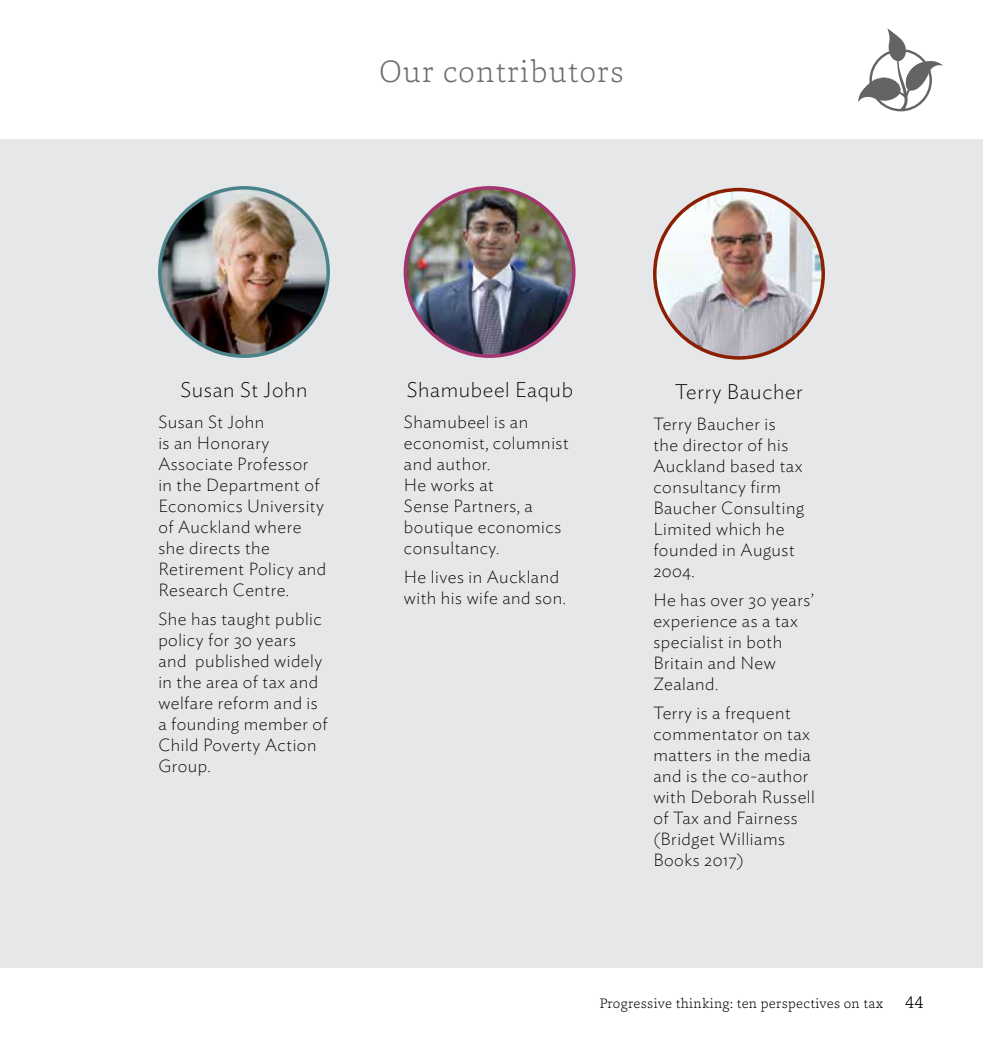
<style>
.page{position:relative;width:983px;height:1042px;background:#fff}
.page>*{position:absolute;margin:0;border:0;box-sizing:border-box;transform-origin:0 0}
.t1{font:200 31.5px "Capita";letter-spacing:.03em;color:#6d6e71}
.t2{font:200 21px "Ideal Sans";letter-spacing:.03em;color:#000}
.t3{font:200 17.5px/21px "Ideal Sans";letter-spacing:.03em;color:#000}
.t4{font:200 14px "Capita";letter-spacing:.02em;color:#000}
.s1{font-size:17.5px}
</style>
<div class="page">
<svg style="left:858px;top:28px;width:85px;height:82px"></svg>
<div style="left:0;top:139px;width:982px;height:828px;background:#e6e7e8"></div>
<img style="left:405px;top:188px;width:168px;height:168px;border-radius:84px">
<div style="left:403px;top:186px;width:172px;height:172px;border:4px solid #a33670;border-radius:50%"></div>
<img style="left:160px;top:188px;width:168px;height:168px;border-radius:84px">
<div style="left:158px;top:186px;width:172px;height:172px;border:4px solid #498288;border-radius:50%"></div>
<img style="left:654px;top:190px;width:169px;height:168px;border-radius:84px">
<div style="left:652px;top:188px;width:172px;height:172px;border:4px solid #8a1f03;border-radius:50%"></div>
<h1 class="t1" style="left:379px;top:51px;width:246px">Our contributors</h1>
<p class="t2" style="left:180px;top:373px;width:129px">Susan St John</p>
<p class="t3" style="left:158px;top:410px;width:169px">Susan St John<br>is an Honorary<br>Associate Professor in the Department of<br>Economics University of Auckland where she directs the<br>Retirement Policy and<br>Research Centre.</p>
<p class="t3" style="left:158px;top:607px;width:171px">She has taught public policy for 30 years and published widely in the area of tax and welfare reform and is a founding member of<br>Child Poverty Action<br>Group.</p>
<p class="t2" style="left:407px;top:373px;width:168px">Shamubeel Eaqub</p>
<p class="t3" style="left:404px;top:410px;width:166px">Shamubeel is an economist, columnist and author.<br>He works at<br>Sense Partners, a boutique economics consultancy.</p>
<p class="t3" style="left:404px;top:565px;width:163px">He lives in Auckland with his wife and son.</p>
<p class="t2" style="left:675px;top:375px;width:129px">Terry Baucher</p>
<p class="t3" style="left:653px;top:411px;width:152px">Terry Baucher is the director of his<br>Auckland based tax consultancy firm<br>Baucher Consulting<br>Limited which he founded in August<br>2004.</p>
<p class="t3" style="left:653px;top:587px;width:162px">He has over 30 years’ experience as a tax specialist in both<br>Britain and New<br>Zealand.</p>
<p class="t3" style="left:653px;top:700px;width:163px">Terry is a frequent commentator on tax matters in the media and is the co-author with Deborah Russell of Tax and Fairness (Bridget Williams<br>Books 2017)</p>
<p class="t4" style="left:599px;top:993px;width:325px">Progressive thinking: ten perspectives on tax <span class="s1">44</span></p>
</div>
